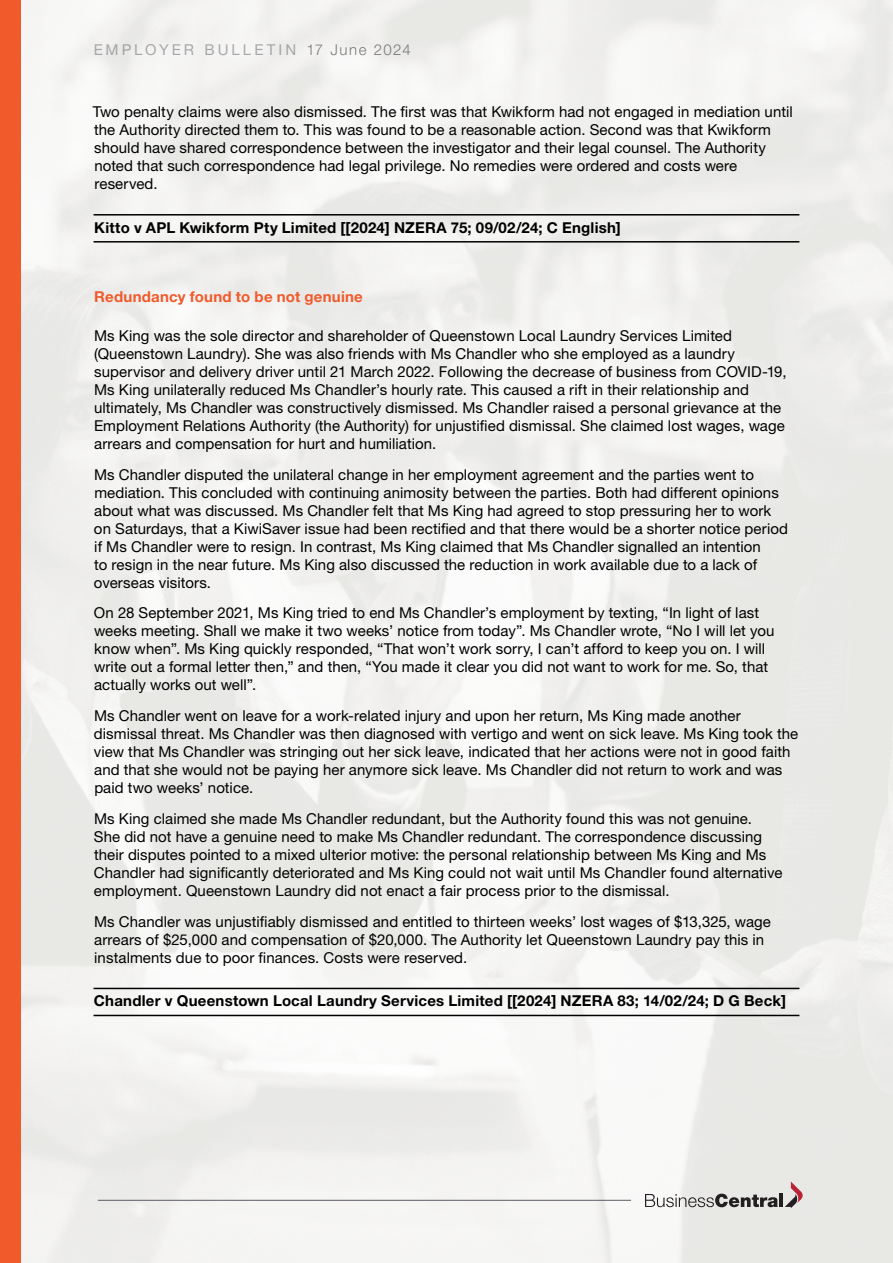
<style>
.page{position:relative;width:893px;height:1263px;background:#fff}
.page>*{position:absolute;margin:0;border:0;box-sizing:border-box;transform-origin:0 0}
.t1{font:15px/18px "Helvetica Neue LT Pro";letter-spacing:.005em;color:#000}
.t2{font:700 15px "Helvetica Neue LT Pro";letter-spacing:.015em;color:#000}
.t3{font:700 15px "Helvetica Neue LT Pro";letter-spacing:.015em;color:#f15a2a}
.t4{font:15px "Helvetica Neue LT Pro";letter-spacing:.2em;color:#5c5b63}
.s1{font-weight:300;color:#000}
</style>
<div class="page">
<img style="left:21px;top:0;width:872px;height:1263px">
<hr style="left:98px;top:1200px;width:533px;height:1px;background:#5c5b63">
<svg style="left:645px;top:1194px;width:133px;height:13px;background:#a19f9e"></svg>
<hr style="left:779px;top:1194px;width:4px;height:13px;background:#231f20">
<svg style="left:785px;top:1181px;width:18px;height:27px"></svg>
<div style="left:0;top:0;width:21px;height:1263px;background:#f15a2a"></div>
<hr style="left:94px;top:214px;width:705px;height:2px;background:#000">
<hr style="left:94px;top:241px;width:705px;height:2px;background:#000">
<hr style="left:94px;top:988px;width:705px;height:1px;background:#000">
<hr style="left:94px;top:1015px;width:705px;height:1px;background:#000">
<p class="t4" style="left:94px;top:41px;width:319px">EMPLOYER BULLETIN <span class="s1">17 June 2024</span></p>
<p class="t1" style="left:93px;top:102px;width:701px">Two penalty claims were also dismissed. The first was that Kwikform had not engaged in mediation until the Authority directed them to. This was found to be a reasonable action. Second was that Kwikform should have shared correspondence between the investigator and their legal counsel. The Authority noted that such correspondence had legal privilege. No remedies were ordered and costs were reserved.</p>
<p class="t2" style="left:94px;top:218px;width:528px">Kitto v APL Kwikform Pty Limited [[2024] NZERA 75; 09/02/24; C English]</p>
<p class="t3" style="left:94px;top:287px;width:270px">Redundancy found to be not genuine</p>
<p class="t1" style="left:94px;top:326px;width:694px">Ms King was the sole director and shareholder of Queenstown Local Laundry Services Limited (Queenstown Laundry). She was also friends with Ms Chandler who she employed as a laundry supervisor and delivery driver until 21 March 2022. Following the decrease of business from COVID-19, Ms King unilaterally reduced Ms Chandler’s hourly rate. This caused a rift in their relationship and ultimately, Ms Chandler was constructively dismissed. Ms Chandler raised a personal grievance at the Employment Relations Authority (the Authority) for unjustified dismissal. She claimed lost wages, wage arrears and compensation for hurt and humiliation.</p>
<p class="t1" style="left:94px;top:465px;width:695px">Ms Chandler disputed the unilateral change in her employment agreement and the parties went to mediation. This concluded with continuing animosity between the parties. Both had different opinions about what was discussed. Ms Chandler felt that Ms King had agreed to stop pressuring her to work on Saturdays, that a KiwiSaver issue had been rectified and that there would be a shorter notice period if Ms Chandler were to resign. In contrast, Ms King claimed that Ms Chandler signalled an intention<br>to resign in the near future. Ms King also discussed the reduction in work available due to a lack of overseas visitors.</p>
<p class="t1" style="left:94px;top:604px;width:682px">On 28 September 2021, Ms King tried to end Ms Chandler’s employment by texting, “In light of last weeks meeting. Shall we make it two weeks’ notice from today”. Ms Chandler wrote, “No I will let you know when”. Ms King quickly responded, “That won’t work sorry, I can’t afford to keep you on. I will write out a formal letter then,” and then, “You made it clear you did not want to work for me. So, that actually works out well”.</p>
<p class="t1" style="left:94px;top:707px;width:706px">Ms Chandler went on leave for a work-related injury and upon her return, Ms King made another dismissal threat. Ms Chandler was then diagnosed with vertigo and went on sick leave. Ms King took the view that Ms Chandler was stringing out her sick leave, indicated that her actions were not in good faith and that she would not be paying her anymore sick leave. Ms Chandler did not return to work and was paid two weeks’ notice.</p>
<p class="t1" style="left:94px;top:809px;width:690px">Ms King claimed she made Ms Chandler redundant, but the Authority found this was not genuine.<br>She did not have a genuine need to make Ms Chandler redundant. The correspondence discussing their disputes pointed to a mixed ulterior motive: the personal relationship between Ms King and Ms Chandler had significantly deteriorated and Ms King could not wait until Ms Chandler found alternative employment. Queenstown Laundry did not enact a fair process prior to the dismissal.</p>
<p class="t1" style="left:94px;top:912px;width:678px">Ms Chandler was unjustifiably dismissed and entitled to thirteen weeks’ lost wages of $13,325, wage arrears of $25,000 and compensation of $20,000. The Authority let Queenstown Laundry pay this in instalments due to poor finances. Costs were reserved.</p>
<p class="t2" style="left:94px;top:991px;width:694px">Chandler v Queenstown Local Laundry Services Limited [[2024] NZERA 83; 14/02/24; D G Beck]</p>
</div>
